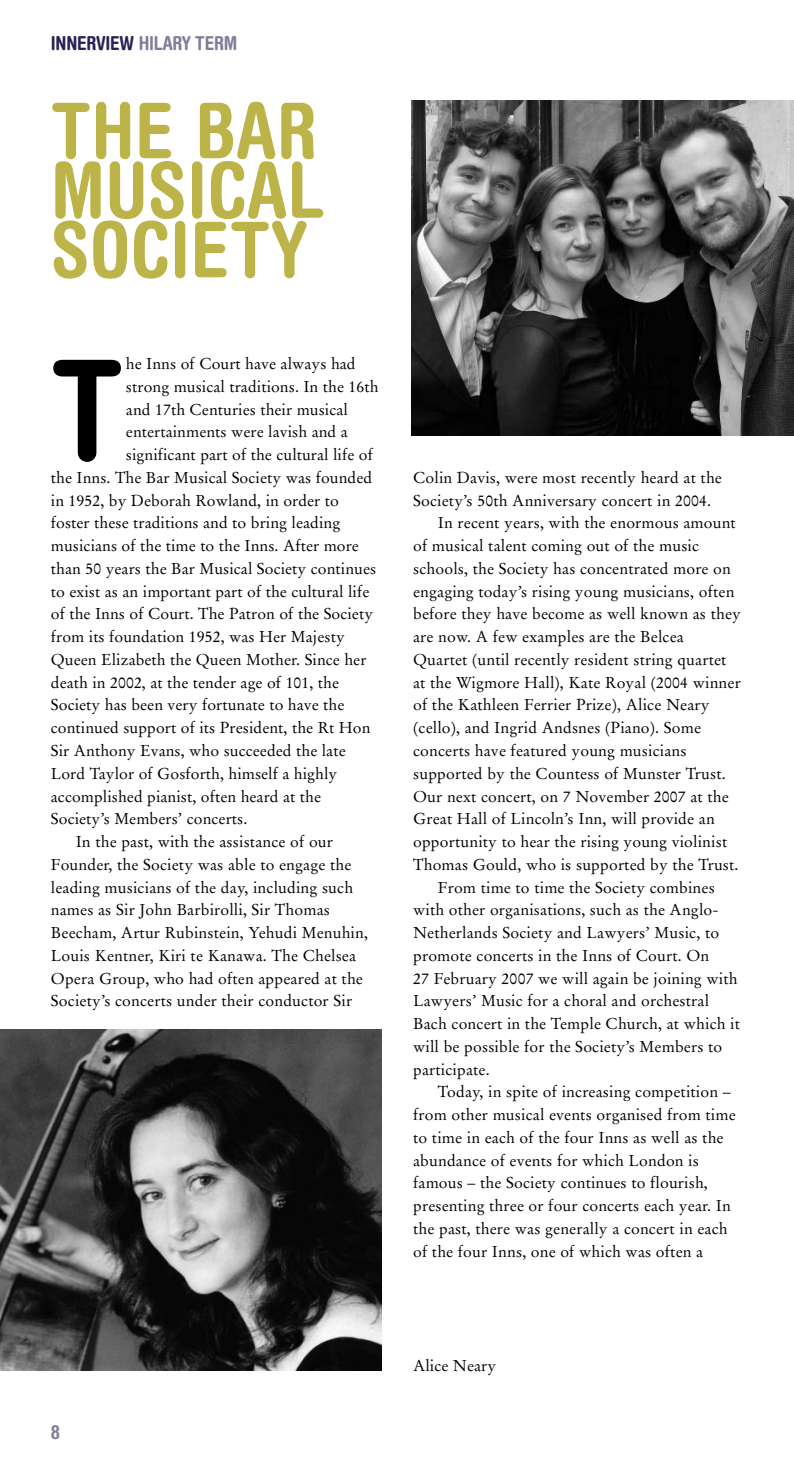
<style>
.page{position:relative;width:794px;height:1474px;background:#fff}
.page>*{position:absolute;margin:0;border:0;box-sizing:border-box;transform-origin:0 0}
.t1{font:700 condensed 139.3px "Helvetica Rounded";color:#000}
.t2{font:700 condensed 77px/59.5px "Helvetica Rounded";letter-spacing:.01em;color:#bdb449;text-align:justify}
.t3{font:700 condensed 19.25px "Helvetica Rounded";letter-spacing:-.015em;color:#847c9a}
.t4{font:15.75px "Stempel Garamond";letter-spacing:.01em;color:#000}
.s1{color:#292256}
</style>
<div class="page">
<img style="left:411px;top:100px;width:382px;height:336px">
<img style="left:0;top:1029px;width:381px;height:341px">
<p class="t3" style="left:51px;top:36px;width:188px"><span class="s1">INNERVIEW</span> HILARY TERM</p>
<h2 class="t2" style="left:51px;top:108px;width:275px">THE BAR MUSICAL SOCIETY</h2>
<h1 class="t1" style="left:51px;top:358px;width:74px">T</h1>
<p class="t4" style="left:126px;top:357px;width:231px">he Inns of Court have always had</p>
<p class="t4" style="left:126px;top:379px;width:254px">strong musical traditions. In the 16th</p>
<p class="t4" style="left:126px;top:402px;width:223px">and 17th Centuries their musical</p>
<p class="t4" style="left:126px;top:425px;width:223px">entertainments were lavish and a</p>
<p class="t4" style="left:126px;top:448px;width:248px">significant part of the cultural life of</p>
<p class="t4" style="left:51px;top:470px;width:323px">the Inns. The Bar Musical Society was founded</p>
<p class="t4" style="left:51px;top:493px;width:290px">in 1952, by Deborah Rowland, in order to</p>
<p class="t4" style="left:51px;top:516px;width:291px">foster these traditions and to bring leading</p>
<p class="t4" style="left:51px;top:539px;width:309px">musicians of the time to the Inns. After more</p>
<p class="t4" style="left:51px;top:561px;width:327px">than 50 years the Bar Musical Society continues</p>
<p class="t4" style="left:51px;top:584px;width:320px">to exist as an important part of the cultural life</p>
<p class="t4" style="left:51px;top:607px;width:324px">of the Inns of Court. The Patron of the Society</p>
<p class="t4" style="left:51px;top:630px;width:295px">from its foundation 1952, was Her Majesty</p>
<p class="t4" style="left:51px;top:652px;width:317px">Queen Elizabeth the Queen Mother. Since her</p>
<p class="t4" style="left:51px;top:675px;width:290px">death in 2002, at the tender age of 101, the</p>
<p class="t4" style="left:51px;top:698px;width:295px">Society has been very fortunate to have the</p>
<p class="t4" style="left:51px;top:721px;width:321px">continued support of its President, the Rt Hon</p>
<p class="t4" style="left:51px;top:743px;width:296px">Sir Anthony Evans, who succeeded the late</p>
<p class="t4" style="left:51px;top:766px;width:288px">Lord Taylor of Gosforth, himself a highly</p>
<p class="t4" style="left:51px;top:789px;width:272px">accomplished pianist, often heard at the</p>
<p class="t4" style="left:51px;top:812px;width:198px">Society’s Members’ concerts.</p>
<p class="t4" style="left:76px;top:834px;width:259px">In the past, with the assistance of our</p>
<p class="t4" style="left:51px;top:857px;width:302px">Founder, the Society was able to engage the</p>
<p class="t4" style="left:51px;top:880px;width:304px">leading musicians of the day, including such</p>
<p class="t4" style="left:51px;top:903px;width:281px">names as Sir John Barbirolli, Sir Thomas</p>
<p class="t4" style="left:51px;top:925px;width:319px">Beecham, Artur Rubinstein, Yehudi Menuhin,</p>
<p class="t4" style="left:51px;top:948px;width:307px">Louis Kentner, Kiri te Kanawa. The Chelsea</p>
<p class="t4" style="left:51px;top:971px;width:313px">Opera Group, who had often appeared at the</p>
<p class="t4" style="left:51px;top:994px;width:303px">Society’s concerts under their conductor Sir</p>
<p class="t4" style="left:413px;top:470px;width:310px">Colin Davis, were most recently heard at the</p>
<p class="t4" style="left:413px;top:493px;width:299px">Society’s 50th Anniversary concert in 2004.</p>
<p class="t4" style="left:438px;top:516px;width:299px">In recent years, with the enormous amount</p>
<p class="t4" style="left:413px;top:539px;width:287px">of musical talent coming out of the music</p>
<p class="t4" style="left:413px;top:561px;width:319px">schools, the Society has concentrated more on</p>
<p class="t4" style="left:413px;top:584px;width:323px">engaging today’s rising young musicians, often</p>
<p class="t4" style="left:413px;top:607px;width:329px">before they have become as well known as they</p>
<p class="t4" style="left:413px;top:630px;width:272px">are now. A few examples are the Belcea</p>
<p class="t4" style="left:413px;top:652px;width:315px">Quartet (until recently resident string quartet</p>
<p class="t4" style="left:413px;top:675px;width:329px">at the Wigmore Hall), Kate Royal (2004 winner</p>
<p class="t4" style="left:413px;top:698px;width:298px">of the Kathleen Ferrier Prize), Alice Neary</p>
<p class="t4" style="left:413px;top:721px;width:289px">(cello), and Ingrid Andsnes (Piano). Some</p>
<p class="t4" style="left:413px;top:743px;width:275px">concerts have featured young musicians</p>
<p class="t4" style="left:413px;top:766px;width:314px">supported by the Countess of Munster Trust.</p>
<p class="t4" style="left:413px;top:789px;width:317px">Our next concert, on 7 November 2007 at the</p>
<p class="t4" style="left:413px;top:812px;width:303px">Great Hall of Lincoln’s Inn, will provide an</p>
<p class="t4" style="left:413px;top:834px;width:315px">opportunity to hear the rising young violinist</p>
<p class="t4" style="left:413px;top:857px;width:327px">Thomas Gould, who is supported by the Trust.</p>
<p class="t4" style="left:438px;top:880px;width:278px">From time to time the Society combines</p>
<p class="t4" style="left:413px;top:903px;width:307px">with other organisations, such as the Anglo-</p>
<p class="t4" style="left:413px;top:925px;width:307px">Netherlands Society and Lawyers’ Music, to</p>
<p class="t4" style="left:413px;top:948px;width:298px">promote concerts in the Inns of Court. On</p>
<p class="t4" style="left:413px;top:971px;width:326px">27 February 2007 we will again be joining with</p>
<p class="t4" style="left:413px;top:994px;width:297px">Lawyers’ Music for a choral and orchestral</p>
<p class="t4" style="left:413px;top:1016px;width:328px">Bach concert in the Temple Church, at which it</p>
<p class="t4" style="left:413px;top:1039px;width:311px">will be possible for the Society’s Members to</p>
<p class="t4" style="left:413px;top:1062px;width:78px">participate.</p>
<p class="t4" style="left:438px;top:1085px;width:294px">Today, in spite of increasing competition –</p>
<p class="t4" style="left:413px;top:1107px;width:324px">from other musical events organised from time</p>
<p class="t4" style="left:413px;top:1130px;width:312px">to time in each of the four Inns as well as the</p>
<p class="t4" style="left:413px;top:1153px;width:287px">abundance of events for which London is</p>
<p class="t4" style="left:413px;top:1176px;width:296px">famous – the Society continues to flourish,</p>
<p class="t4" style="left:413px;top:1198px;width:319px">presenting three or four concerts each year. In</p>
<p class="t4" style="left:413px;top:1221px;width:316px">the past, there was generally a concert in each</p>
<p class="t4" style="left:413px;top:1244px;width:291px">of the four Inns, one of which was often a</p>
<p class="t3" style="left:51px;top:1424px;width:11px">8</p>
<p class="t4" style="left:413px;top:1358px;width:84px">Alice Neary</p>
</div>
